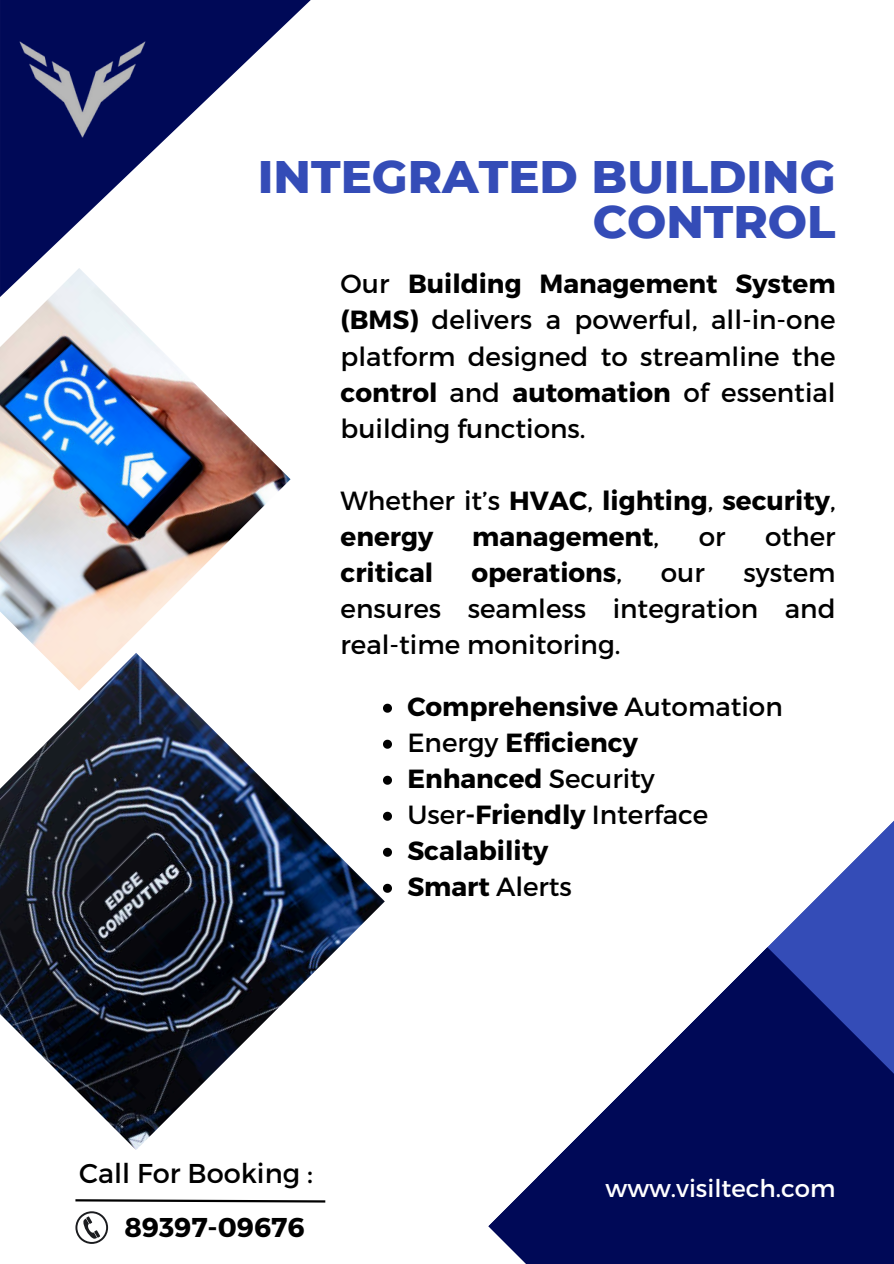
<style>
.page{position:relative;width:894px;height:1264px;background:#fff}
.page>*{position:absolute;margin:0;border:0;box-sizing:border-box;transform-origin:0 0}
.t1{font:800 46.5px/45.3px "Montserrat";color:#344cb7;text-align:right}
.t2{font:27.15px "Montserrat";color:#000}
.t3{font:700 27.15px "Montserrat";color:#000}
.t4{font:26.25px/36px "Montserrat";color:#000;text-align:justify}
.t5{font:700 26.25px/36px "Montserrat";color:#000}
.t6{font:24.3px "Montserrat";color:#fff}
.s1{font-weight:700}
.s2{font-weight:400}
</style>
<div class="page">
<svg style="left:0;top:0;width:310px;height:268px"></svg>
<svg style="left:768px;top:822px;width:125px;height:125px"></svg>
<svg style="left:488px;top:947px;width:405px;height:316px;fill:#000957"></svg>
<svg style="left:75px;top:1211px;width:33px;height:32px"></svg>
<svg style="left:75px;top:1199px;width:251px;height:4px"></svg>
<img style="left:0;top:690px;width:384px;height:459px">
<img style="left:0;top:268px;width:290px;height:422px">
<img style="left:10px;top:16px;width:146px;height:147px">
<svg style="left:383px;top:703px;width:9px;height:9px"></svg>
<svg style="left:383px;top:739px;width:9px;height:9px"></svg>
<svg style="left:383px;top:775px;width:9px;height:9px"></svg>
<svg style="left:383px;top:811px;width:9px;height:9px"></svg>
<svg style="left:383px;top:847px;width:9px;height:9px"></svg>
<svg style="left:383px;top:883px;width:9px;height:9px"></svg>
<p class="t1" style="left:258px;top:153px;width:579px">INTEGRATED BUILDING<br>CONTROL</p>
<p class="t4" style="left:340px;top:265px;width:496px">Our <span class="s1">Building Management System (BMS)</span> delivers a powerful, all-in-one platform designed to streamline the <span class="s1">control</span> and <span class="s1">automation</span> of essential building functions.</p>
<p class="t5" style="left:340px;top:481px;width:496px"><span class="s2">Whether it’s</span> HVAC<span class="s2">,</span> lighting<span class="s2">,</span> security<span class="s2">, </span>energy</p>
<p class="t5" style="left:472px;top:517px;width:188px">management<span class="s2">,</span></p>
<p class="t4" style="left:698px;top:517px;width:28px">or</p>
<p class="t4" style="left:765px;top:517px;width:72px">other</p>
<p class="t5" style="left:340px;top:553px;width:94px">critical</p>
<p class="t5" style="left:471px;top:553px;width:152px">operations<span class="s2">,</span></p>
<p class="t4" style="left:660px;top:553px;width:45px">our</p>
<p class="t4" style="left:340px;top:553px;width:496px;text-indent:402px">system ensures seamless integration and real-time monitoring.</p>
<p class="t5" style="left:407px;top:687px;width:377px">Comprehensive <span class="s2">Automation</span></p>
<p class="t5" style="left:407px;top:723px;width:232px"><span class="s2">Energy</span> Efficiency</p>
<p class="t5" style="left:407px;top:759px;width:249px">Enhanced <span class="s2">Security</span></p>
<p class="t4" style="left:407px;top:795px;width:302px">User<span class="s1">-Friendly</span> Interface</p>
<p class="t5" style="left:407px;top:831px;width:142px">Scalability</p>
<h3 class="t4" style="left:407px;top:867px;width:166px"><span class="s1">Smart</span> Alerts</h3>
<p class="t2" style="left:79px;top:1155px;width:235px">Call For Booking :</p>
<h3 class="t3" style="left:124px;top:1209px;width:182px">89397-09676</h3>
<h3 class="t6" style="left:605px;top:1172px;width:231px">www.visiltech.com</h3>
</div>
